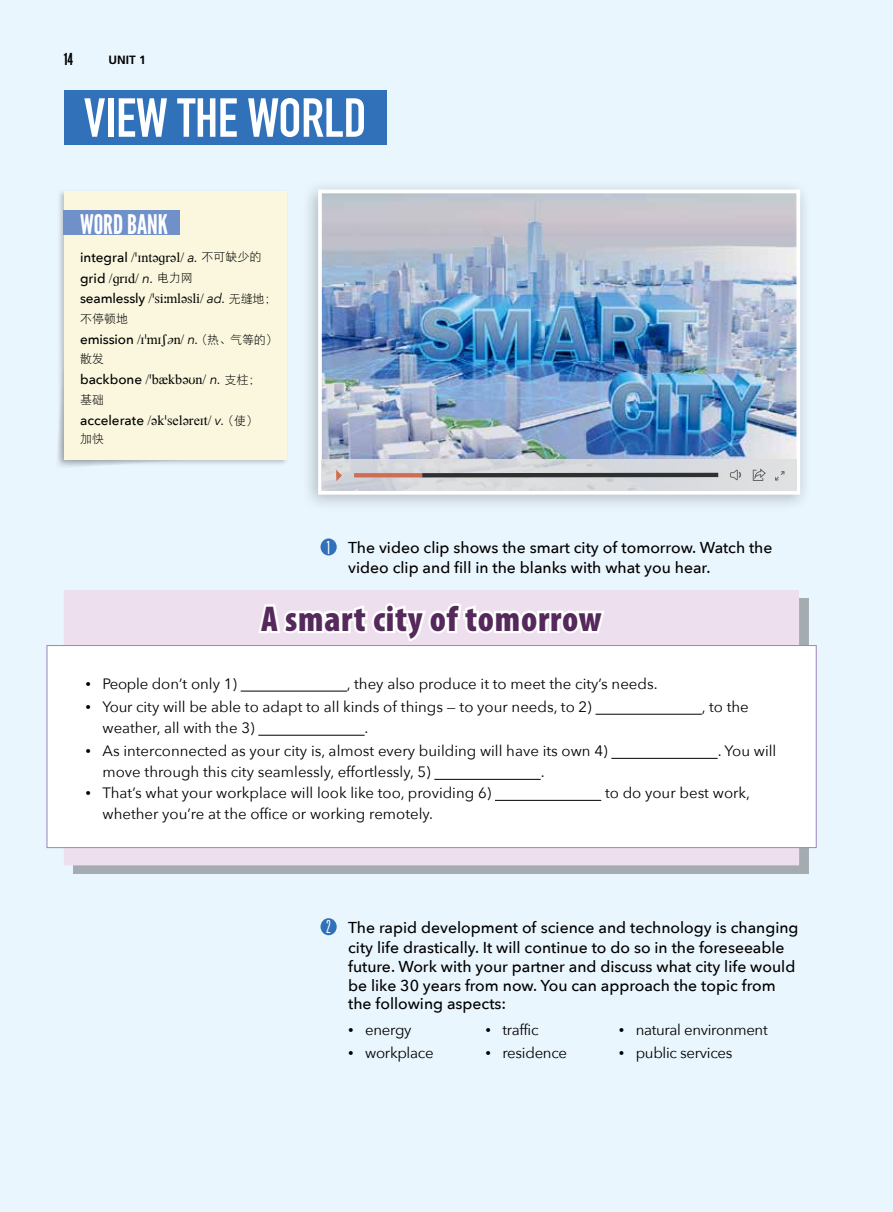
<style>
.page{position:relative;width:893px;height:1212px;background:#eaf6fd}
.page>*{position:absolute;margin:0;border:0;box-sizing:border-box;transform-origin:0 0}
.t1{font:700 54px "DIN Condensed";letter-spacing:-.005em;color:#fff}
.t2{font:900 condensed 36px "Myriad Pro";letter-spacing:.02em;color:#55295b}
.t3{font:27px "League Gothic";color:#fff}
.t4{font:16.5px "League Gothic";color:#000}
.t5{font:500 15.75px/19.2px "Avenir Next";color:#000}
.t6{font:15px "Avenir Next";color:#000}
.t7{font:15px "Avenir Next";letter-spacing:-.02em;color:#000}
.t8{font:13.5px/20.9px "Fltrp Phonetic IPAPSMT";color:#000}
.t9{font:12px "DFP Hei W3";color:#000}
.t10{font:700 12px "Frutiger LT Std";color:#000}
.s1{font-family:"Avenir Next";font-weight:500}
.s2{font-family:"Avenir Next";font-style:italic}
.s3{font-family:"DFP Hei W3";font-size:12px}
.s4{font-family:"Univers";font-weight:300;font-stretch:ultra-condensed;font-size:18px;color:#fff}
.s5{font-family:"DIN Cond";font-size:12px}
</style>
<div class="page">
<div style="left:57px;top:189px;width:231px;height:277px;background:#000;opacity:.2"></div>
<div style="left:64px;top:191px;width:222px;height:269px;background:#faf7de"></div>
<div style="left:64px;top:211px;width:116px;height:24px;background:#7090ca"></div>
<div style="left:65px;top:91px;width:322px;height:54px;background:#3071b9"></div>
<div style="left:301px;top:179px;width:511px;height:333px;background:#000;opacity:.25"></div>
<img style="left:323px;top:195px;width:472px;height:265px">
<div style="left:318px;top:190px;width:482px;height:305px;border:4px solid #fff"></div>
<div style="left:322px;top:460px;width:475px;height:31px;background:#dedfe0"></div>
<svg style="left:752px;top:468px;width:14px;height:13px"></svg>
<svg style="left:354px;top:473px;width:68px;height:4px"></svg>
<hr style="left:422px;top:473px;width:296px;height:4px;background:#2e302f">
<svg style="left:730px;top:469px;width:11px;height:12px"></svg>
<svg style="left:775px;top:471px;width:10px;height:9px"></svg>
<svg style="left:336px;top:470px;width:6px;height:11px"></svg>
<div style="left:320px;top:918px;width:17px;height:17px;background:#3071b9;border-radius:50%"></div>
<div style="left:73px;top:598px;width:736px;height:276px;background:#000;opacity:.3"></div>
<div style="left:64px;top:590px;width:735px;height:275px;background:#eddfed"></div>
<div style="left:47px;top:645px;width:769px;height:203px;background:#fff;border:1px solid #9b85bc"></div>
<hr style="left:241px;top:691px;width:106px;height:1px;background:#000">
<hr style="left:595px;top:714px;width:107px;height:1px;background:#000">
<hr style="left:611px;top:758px;width:107px;height:1px;background:#000">
<hr style="left:434px;top:779px;width:107px;height:1px;background:#000">
<hr style="left:495px;top:800px;width:106px;height:1px;background:#000">
<svg style="left:256px;top:538px;width:352px;height:198px"></svg>
<p class="t4" style="left:64px;top:50px;width:11px">14</p>
<p class="t10" style="left:108px;top:53px;width:39px">UNIT 1</p>
<h1 class="t1" style="left:84px;top:82px;width:284px">VIEW THE WORLD</h1>
<h3 class="t3" style="left:80px;top:208px;width:89px">WORD BANK</h3>
<p class="t8" style="left:80px;top:247px;width:198px"><span class="s1">integral</span> /9Int@gr@l/ <span class="s2">a.</span> <span class="s3">不可缺少的</span><span class="s1">grid</span> /grId/ <span class="s2">n.</span> <span class="s3">电力网<br></span><span class="s1">seamlessly</span> /9si:ml@sli/ <span class="s2">ad.</span> <span class="s3">无缝地；</span></p>
<p class="t9" style="left:80px;top:313px;width:49px">不停顿地</p>
<p class="t8" style="left:80px;top:329px;width:199px"><span class="s1">emission</span> /I9mISFn/ <span class="s2">n.</span> <span class="s3">（热、气等的）</span></p>
<p class="t9" style="left:80px;top:353px;width:25px">散发</p>
<p class="t8" style="left:80px;top:369px;width:182px"><span class="s1">backbone</span> /9b{kb@Un/ <span class="s2">n.</span> <span class="s3">支柱；</span></p>
<p class="t9" style="left:80px;top:394px;width:25px">基础</p>
<p class="t8" style="left:80px;top:410px;width:180px"><span class="s1">accelerate</span> /@k9sel@reIt/ <span class="s2">v.</span> <span class="s3">（使）</span></p>
<p class="t9" style="left:80px;top:433px;width:25px">加快</p>
<p class="t5" style="left:348px;top:537px;width:426px;line-height:20.1px;text-indent:-22px"><span class="s4">1</span> The video clip shows the smart city of tomorrow. Watch the video clip and fill in the blanks with what you hear.</p>
<h2 class="t2" style="left:261px;top:599px;width:342px">A smart city of tomorrow</h2>
<p class="t6" style="left:86px;top:671px;width:153px"><span class="s5">•</span> People don’t only 1)</p>
<p class="t6" style="left:347px;top:671px;width:312px">, they also produce it to meet the city’s needs.</p>
<p class="t6" style="left:86px;top:694px;width:508px"><span class="s5">•</span> Your city will be able to adapt to all kinds of things — to your needs, to 2)</p>
<p class="t6" style="left:702px;top:694px;width:48px">, to the</p>
<p class="t6" style="left:103px;top:715px;width:154px">weather, all with the 3)</p>
<p class="t6" style="left:365px;top:715px;width:5px">.</p>
<p class="t6" style="left:86px;top:738px;width:524px"><span class="s5">•</span> As interconnected as your city is, almost every building will have its own 4)</p>
<p class="t6" style="left:718px;top:738px;width:60px">. You will</p>
<p class="t6" style="left:103px;top:759px;width:330px">move through this city seamlessly, effortlessly, 5)</p>
<p class="t6" style="left:541px;top:759px;width:5px">.</p>
<p class="t6" style="left:86px;top:780px;width:407px"><span class="s5">•</span> That’s what your workplace will look like too, providing 6)</p>
<p class="t6" style="left:605px;top:780px;width:147px">to do your best work,</p>
<p class="t6" style="left:103px;top:801px;width:332px">whether you’re at the office or working remotely.</p>
<p class="t5" style="left:348px;top:917px;width:452px;text-indent:-22px"><span class="s4">2</span> The rapid development of science and technology is changing city life drastically. It will continue to do so in the foreseeable future. Work with your partner and discuss what city life would be like 30 years from now. You can approach the topic from the following aspects:</p>
<p class="t6" style="left:348px;top:1017px;width:65px"><span class="s5">•</span> energy</p>
<p class="t7" style="left:348px;top:1040px;width:87px"><span class="s5">•</span> workplace</p>
<p class="t7" style="left:485px;top:1017px;width:55px"><span class="s5">•</span> traffic</p>
<p class="t7" style="left:485px;top:1040px;width:83px"><span class="s5">•</span> residence</p>
<p class="t7" style="left:619px;top:1017px;width:151px"><span class="s5">•</span> natural environment</p>
<p class="t7" style="left:619px;top:1040px;width:115px"><span class="s5">•</span> public services</p>
</div>
